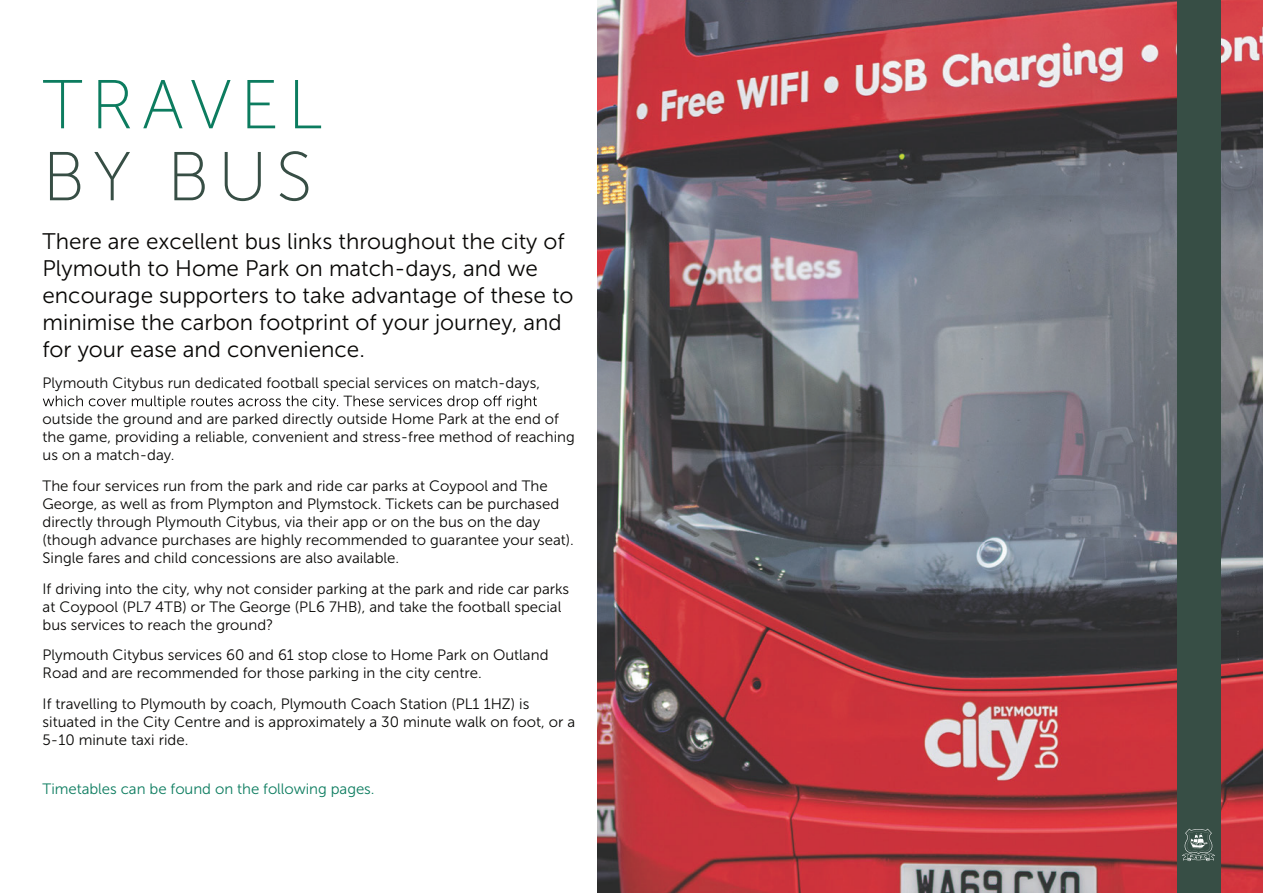
<style>
.page{position:relative;width:1263px;height:893px;background:#fff}
.page>*{position:absolute;margin:0;border:0;box-sizing:border-box;transform-origin:0 0}
.t1{font:69px "Museo Sans 100";letter-spacing:.12em;color:#0c7c5f}
.t2{font:69px "Museo Sans 100";color:#374e45}
.t3{font:22.5px/27px "Museo Sans 300";color:#080705}
.t4{font:15px/18px "Museo Sans 300";color:#080705}
.t5{font:15px "Museo Sans 300";letter-spacing:-.005em;color:#0c7c5f}
</style>
<div class="page">
<img style="left:597px;top:0;width:666px;height:893px">
<div style="left:1177px;top:0;width:43px;height:893px;background:#374e45"></div>
<svg style="left:1182px;top:829px;width:33px;height:32px"></svg>
<svg style="left:43px;top:396px;width:494px;height:13px"></svg>
<h1 class="t1" style="left:43px;top:68px;width:282px">TRAVEL</h1>
<h1 class="t2" style="left:43px;top:140px;width:271px">BY BUS</h1>
<h2 class="t3" style="left:43px;top:228px;width:533px">There are excellent bus links throughout the city of Plymouth to Home Park on match-days, and we encourage supporters to take advantage of these to minimise the carbon footprint of your journey, and for your ease and convenience.</h2>
<p class="t4" style="left:43px;top:374px;width:499px">Plymouth Citybus run dedicated football special services on match-days,</p>
<p class="t4" style="left:43px;top:410px;width:534px">outside the ground and are parked directly outside Home Park at the end of the game, providing a reliable, convenient and stress-free method of reaching us on a match-day.</p>
<p class="t4" style="left:43px;top:477px;width:533px">The four services run from the park and ride car parks at Coypool and The George, as well as from Plympton and Plymstock. Tickets can be purchased directly through Plymouth Citybus, via their app or on the bus on the day (though advance purchases are highly recommended to guarantee your seat).<br>Single fares and child concessions are also available.</p>
<p class="t4" style="left:43px;top:580px;width:528px">If driving into the city, why not consider parking at the park and ride car parks at Coypool (PL7 4TB) or The George (PL6 7HB), and take the football special bus services to reach the ground?</p>
<p class="t4" style="left:43px;top:646px;width:507px">Plymouth Citybus services 60 and 61 stop close to Home Park on Outland<br>Road and are recommended for those parking in the city centre.</p>
<p class="t4" style="left:43px;top:695px;width:534px">If travelling to Plymouth by coach, Plymouth Coach Station (PL1 1HZ) is situated in the City Centre and is approximately a 30 minute walk on foot, or a<br>5-10 minute taxi ride.</p>
<p class="t5" style="left:43px;top:781px;width:333px">Timetables can be found on the following pages.</p>
</div>
